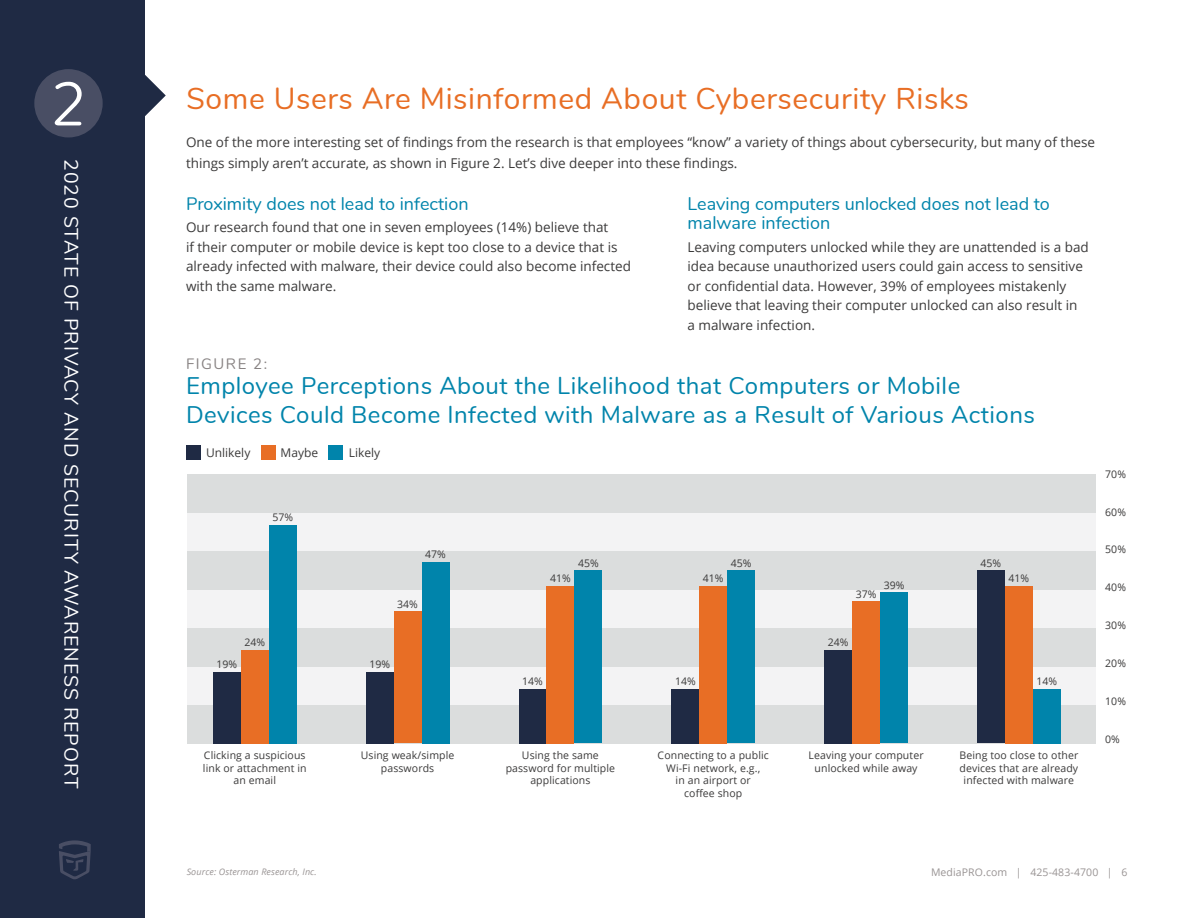
<style>
.page{position:relative;width:1188px;height:918px;background:#fff}
.page>*{position:absolute;margin:0;border:0;box-sizing:border-box;transform-origin:0 0}
.t1{font:30px "Nunito";letter-spacing:.02em;color:#e86e25}
.t2{font:24px/28.5px "Nunito";letter-spacing:.02em;color:#0084ab}
.t3{font:19.5px "Nunito";letter-spacing:.05em;color:#fff}
.t4{font:18px/19.5px "Nunito";color:#0084ab}
.t5{font:15px "Nunito";letter-spacing:.1em;color:#888383}
.t6{font:13.5px/19.5px "Open Sans";color:#3b3a3a}
.t7{font:12px "Open Sans";color:#3b3a3a}
.t8{font:10.5px/12.6px "Open Sans";letter-spacing:.01em;color:#3b3a3a;text-align:center}
.t9{font:10.5px "Open Sans";letter-spacing:.01em;color:#999494}
.t10{font:italic 9px "Open Sans";letter-spacing:.01em;color:#999494}
</style>
<div class="page">
<svg style="left:145px;top:75px;width:21px;height:41px"></svg>
<div style="left:0;top:0;width:145px;height:918px;background:#1f2a44"></div>
<svg style="left:59px;top:840px;width:32px;height:39px"></svg>
<div style="left:261px;top:445px;width:14px;height:14px;background:#e86e25"></div>
<div style="left:329px;top:445px;width:14px;height:14px;background:#0084ab"></div>
<div style="left:186px;top:445px;width:14px;height:14px;background:#1f2a44"></div>
<div style="left:34px;top:69px;width:69px;height:68px;background:#494e64;border-radius:50%"></div>
<svg style="left:55px;top:82px;width:27px;height:43px"></svg>
<div style="left:187px;top:590px;width:909px;height:38px;background:#f3f3f4"></div>
<div style="left:187px;top:513px;width:909px;height:38px;background:#f3f3f4"></div>
<div style="left:187px;top:667px;width:909px;height:38px;background:#f3f3f4"></div>
<div style="left:187px;top:474px;width:909px;height:39px;background:#dbdddd"></div>
<div style="left:187px;top:628px;width:909px;height:39px;background:#dbdddd"></div>
<div style="left:187px;top:551px;width:909px;height:39px;background:#dbdddd"></div>
<div style="left:187px;top:705px;width:909px;height:38px;background:#dbdddd"></div>
<div style="left:213px;top:672px;width:28px;height:71px;background:#1f2a44"></div>
<div style="left:366px;top:672px;width:28px;height:71px;background:#1f2a44"></div>
<div style="left:519px;top:689px;width:27px;height:54px;background:#1f2a44"></div>
<div style="left:671px;top:689px;width:28px;height:54px;background:#1f2a44"></div>
<div style="left:824px;top:650px;width:28px;height:93px;background:#1f2a44"></div>
<div style="left:977px;top:570px;width:28px;height:173px;background:#1f2a44"></div>
<div style="left:241px;top:650px;width:28px;height:93px;background:#e86e25"></div>
<div style="left:394px;top:612px;width:28px;height:131px;background:#e86e25"></div>
<div style="left:546px;top:586px;width:28px;height:157px;background:#e86e25"></div>
<div style="left:699px;top:586px;width:28px;height:157px;background:#e86e25"></div>
<div style="left:852px;top:601px;width:28px;height:142px;background:#e86e25"></div>
<div style="left:1005px;top:586px;width:28px;height:157px;background:#e86e25"></div>
<div style="left:269px;top:525px;width:28px;height:218px;background:#0084ab"></div>
<div style="left:422px;top:562px;width:27px;height:181px;background:#0084ab"></div>
<div style="left:574px;top:570px;width:28px;height:173px;background:#0084ab"></div>
<div style="left:727px;top:570px;width:28px;height:173px;background:#0084ab"></div>
<div style="left:880px;top:593px;width:28px;height:150px;background:#0084ab"></div>
<div style="left:1033px;top:689px;width:28px;height:54px;background:#0084ab"></div>
<h3 class="t3" style="left:86px;top:159px;width:631px;rotate:90deg">2020 STATE OF PRIVACY AND SECURITY AWARENESS REPORT</h3>
<h1 class="t1" style="left:186px;top:77px;width:784px">Some Users Are Misinformed About Cybersecurity Risks</h1>
<p class="t6" style="left:186px;top:132px;width:911px;line-height:21px">One of the more interesting set of findings from the research is that employees “know” a variety of things about cybersecurity, but many of these things simply aren’t accurate, as shown in Figure 2. Let’s dive deeper into these findings.</p>
<h3 class="t4" style="left:186px;top:193px;width:284px">Proximity does not lead to infection</h3>
<p class="t6" style="left:186px;top:217px;width:447px">Our research found that one in seven employees (14%) believe that<br>if their computer or mobile device is kept too close to a device that is already infected with malware, their device could also become infected with the same malware.</p>
<p class="t5" style="left:186px;top:352px;width:83px">FIGURE 2:</p>
<h3 class="t4" style="left:688px;top:193px;width:364px">Leaving computers unlocked does not lead to malware infection</h3>
<p class="t6" style="left:688px;top:237px;width:403px">Leaving computers unlocked while they are unattended is a bad idea because unauthorized users could gain access to sensitive or confidential data. However, 39% of employees mistakenly believe that leaving their computer unlocked can also result in<br>a malware infection.</p>
<h2 class="t2" style="left:186px;top:371px;width:851px">Employee Perceptions About the Likelihood that Computers or Mobile<br>Devices Could Become Infected with Malware as a Result of Various Actions</h2>
<p class="t7" style="left:206px;top:444px;width:46px">Unlikely</p>
<p class="t7" style="left:281px;top:444px;width:39px">Maybe</p>
<p class="t7" style="left:349px;top:444px;width:33px">Likely</p>
<p class="t8" style="left:272px;top:511px;width:22px">57%</p>
<p class="t8" style="left:217px;top:658px;width:22px">19%</p>
<p class="t8" style="left:244px;top:636px;width:22px">24%</p>
<p class="t8" style="left:425px;top:548px;width:22px">47%</p>
<p class="t8" style="left:397px;top:598px;width:22px">34%</p>
<p class="t8" style="left:369px;top:658px;width:22px">19%</p>
<p class="t8" style="left:578px;top:556px;width:22px">45%</p>
<p class="t8" style="left:731px;top:556px;width:22px">45%</p>
<p class="t8" style="left:981px;top:556px;width:22px">45%</p>
<p class="t8" style="left:550px;top:572px;width:22px">41%</p>
<p class="t8" style="left:703px;top:572px;width:22px">41%</p>
<p class="t8" style="left:856px;top:587px;width:22px">37%</p>
<p class="t8" style="left:884px;top:579px;width:22px">39%</p>
<p class="t8" style="left:1009px;top:572px;width:22px">41%</p>
<p class="t8" style="left:828px;top:636px;width:22px">24%</p>
<p class="t8" style="left:522px;top:675px;width:22px">14%</p>
<p class="t8" style="left:675px;top:675px;width:22px">14%</p>
<p class="t8" style="left:1036px;top:675px;width:22px">14%</p>
<p class="t8" style="left:203px;top:749px;width:105px">Clicking a suspicious link or attachment in an email</p>
<p class="t8" style="left:361px;top:749px;width:95px">Using weak/simple passwords</p>
<p class="t8" style="left:506px;top:749px;width:111px">Using the same password for multiple applications</p>
<p class="t8" style="left:658px;top:749px;width:113px">Connecting to a public<br>Wi-Fi network, e.g.,<br>in an airport or<br>coffee shop</p>
<p class="t8" style="left:809px;top:749px;width:117px">Leaving your computer unlocked while away</p>
<p class="t8" style="left:959px;top:749px;width:120px">Being too close to other devices that are already infected with malware</p>
<p class="t8" style="left:1105px;top:467px;width:22px">70%</p>
<p class="t8" style="left:1105px;top:505px;width:22px">60%</p>
<p class="t8" style="left:1105px;top:543px;width:22px">50%</p>
<p class="t8" style="left:1105px;top:581px;width:22px">40%</p>
<p class="t8" style="left:1105px;top:619px;width:22px">30%</p>
<p class="t8" style="left:1105px;top:657px;width:22px">20%</p>
<p class="t8" style="left:1105px;top:695px;width:22px">10%</p>
<p class="t8" style="left:1105px;top:733px;width:16px">0%</p>
<p class="t10" style="left:187px;top:866px;width:132px">Source: Osterman Research, Inc.</p>
<p class="t9" style="left:931px;top:865px;width:198px">MediaPRO.com | 425-483-4700 | 6</p>
</div>
